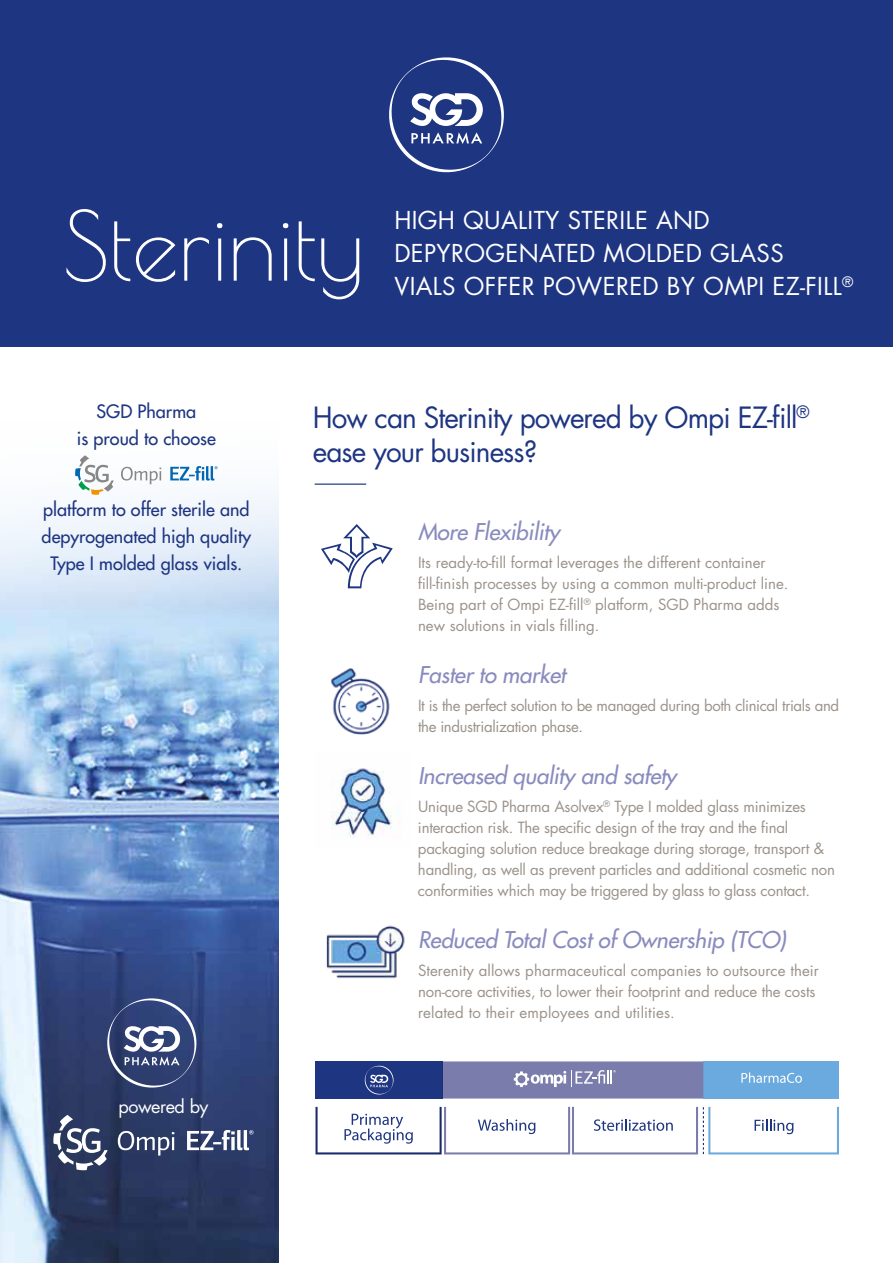
<style>
.page{position:relative;width:893px;height:1263px;background:#fff}
.page>*{position:absolute;margin:0;border:0;box-sizing:border-box;transform-origin:0 0}
.t1{font:28.5px/34.5px "Futura Std";letter-spacing:-.03em;color:#1e3582}
.t2{font:24px/33.3px "Futura Std";letter-spacing:.015em;color:#fff}
.t3{font:italic 500 22.5px "Futura Std";letter-spacing:-.01em;color:#898bbe}
.t4{font:500 18px/27px "Futura Std";color:#1e3582;text-align:center}
.t5{font:18px "Futura Std";letter-spacing:-.025em;color:#fff}
.t6{font:15px/21px "Futura Std";letter-spacing:-.015em;color:#9b928a}
.t7{font:15px/21px "Futura Std";letter-spacing:.005em;color:#9b928a}
</style>
<div class="page">
<div style="left:0;top:0;width:893px;height:347px;background:#1e3582"></div>
<img style="left:0;top:466px;width:279px;height:797px">
<hr style="left:315px;top:483px;width:51px;height:2px;background:#1e3582">
<img style="left:331px;top:768px;width:62px;height:70px">
<img style="left:331px;top:668px;width:59px;height:67px">
<img style="left:326px;top:925px;width:79px;height:54px">
<svg style="left:321px;top:524px;width:72px;height:64px"></svg>
<svg style="left:389px;top:57px;width:115px;height:116px"></svg>
<svg style="left:67px;top:209px;width:39px;height:73px"></svg>
<svg style="left:114px;top:221px;width:16px;height:60px"></svg>
<svg style="left:136px;top:237px;width:39px;height:45px"></svg>
<svg style="left:184px;top:237px;width:25px;height:44px"></svg>
<svg style="left:217px;top:223px;width:5px;height:58px"></svg>
<svg style="left:234px;top:237px;width:38px;height:44px"></svg>
<svg style="left:283px;top:223px;width:5px;height:58px"></svg>
<svg style="left:299px;top:221px;width:16px;height:60px"></svg>
<svg style="left:321px;top:238px;width:38px;height:61px"></svg>
<svg style="left:75px;top:455px;width:39px;height:40px"></svg>
<svg style="left:121px;top:467px;width:40px;height:17px"></svg>
<svg style="left:170px;top:466px;width:48px;height:14px"></svg>
<svg style="left:103px;top:994px;width:98px;height:98px;background:#4c5b86"></svg>
<svg style="left:53px;top:1115px;width:55px;height:55px"></svg>
<svg style="left:118px;top:1131px;width:56px;height:25px"></svg>
<svg style="left:187px;top:1130px;width:66px;height:20px"></svg>
<div style="left:316px;top:1061px;width:127px;height:37px;background:#1e3582"></div>
<div style="left:703px;top:1061px;width:136px;height:37px;background:#6aaade"></div>
<svg style="left:741px;top:1072px;width:61px;height:11px"></svg>
<svg style="left:315px;top:1107px;width:524px;height:47px"></svg>
<svg style="left:364px;top:1065px;width:30px;height:30px"></svg>
<svg style="left:443px;top:1061px;width:260px;height:37px;background:#8386b1"></svg>
<p class="t4" style="left:77px;top:398px;width:140px">SGD Pharma<br>is proud to choose</p>
<p class="t4" style="left:42px;top:496px;width:211px">platform to offer sterile and depyrogenated high quality<br>Type I molded glass vials.</p>
<p class="t5" style="left:118px;top:1095px;width:92px">powered by</p>
<h2 class="t2" style="left:394px;top:204px;width:460px">HIGH QUALITY STERILE AND<br>DEPYROGENATED MOLDED GLASS<br>VIALS OFFER POWERED BY OMPI EZ-FILL<sup>®</sup></h2>
<h1 class="t1" style="left:313px;top:400px;width:498px">How can Sterinity powered by Ompi EZ-fill<sup>® </sup>ease your business?</h1>
<h3 class="t3" style="left:418px;top:518px;width:143px">More Flexibility</h3>
<p class="t6" style="left:418px;top:552px;width:372px">Its ready-to-fill format leverages the different container fill-finish processes by using a common multi-product line.<br>Being part of Ompi EZ-fill<sup>®</sup> platform, SGD Pharma adds new solutions in vials filling.</p>
<h3 class="t3" style="left:418px;top:661px;width:149px">Faster to market</h3>
<p class="t6" style="left:418px;top:695px;width:423px">It is the perfect solution to be managed during both clinical trials and the industrialization phase.</p>
<h3 class="t3" style="left:418px;top:762px;width:260px">Increased quality and safety</h3>
<p class="t6" style="left:418px;top:796px;width:419px">Unique SGD Pharma Asolvex<sup>®</sup> Type I molded glass minimizes interaction risk. The specific design of the tray and the final packaging solution reduce breakage during storage, transport &amp; handling, as well as prevent particles and additional cosmetic non conformities which may be triggered by glass to glass contact.</p>
<h3 class="t3" style="left:418px;top:926px;width:369px">Reduced Total Cost of Ownership (TCO)</h3>
<p class="t7" style="left:418px;top:960px;width:402px">Sterenity allows pharmaceutical companies to outsource their non-core activities, to lower their footprint and reduce the costs related to their employees and utilities.</p>
</div>
